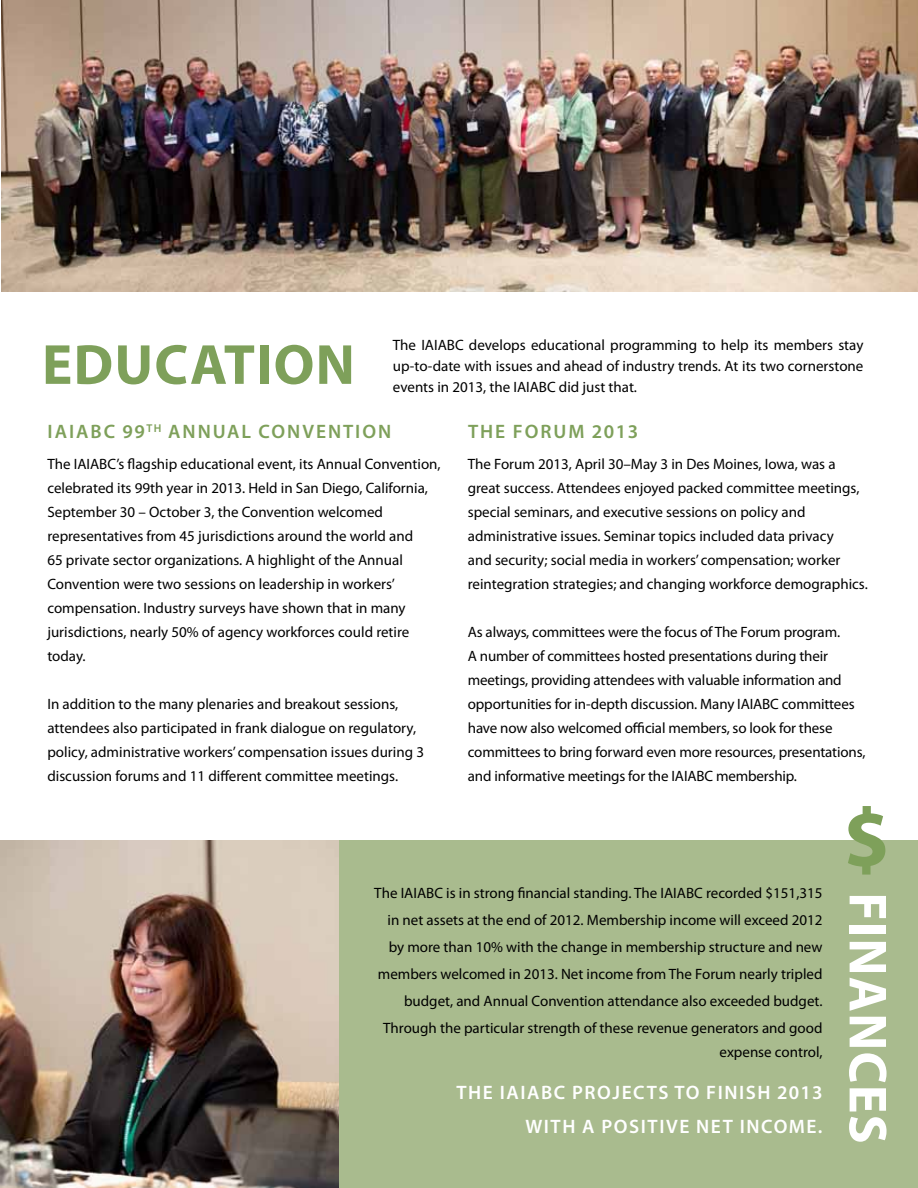
<style>
.page{position:relative;width:918px;height:1188px;background:#fff}
.page>*{position:absolute;margin:0;border:0;box-sizing:border-box;transform-origin:0 0}
.t1{font:700 84px "Myriad Pro";color:#7ea05a}
.t2{font:700 57px "Myriad Pro";letter-spacing:.02em;color:#7ea05a}
.t3{font:700 54px "Myriad Pro";letter-spacing:.02em;color:#fff}
.t4{font:600 19.5px/34.5px "Myriad Pro";letter-spacing:.08em;color:#fff;text-align:right}
.t5{font:600 19.5px "Myriad Pro";letter-spacing:.1em;color:#7ea05a}
.t6{font:15px/24px "Myriad Pro";color:#000}
</style>
<div class="page">
<div style="left:338px;top:841px;width:580px;height:347px;background:#a9bb8e"></div>
<img style="left:2px;top:0;width:916px;height:292px">
<img style="left:0;top:841px;width:338px;height:347px">
<h2 class="t2" style="left:42px;top:327px;width:314px">EDUCATION</h2>
<p class="t6" style="left:393px;top:332px;width:36px">The IAIA</p>
<p class="t6" style="left:393px;top:334px;width:472px;line-height:21px;text-align:justify;text-indent:54px">BC develops educational programming to help its members stay up-to-date with issues and ahead of industry trends. At its two cornerstone events in 2013, the IAIA</p>
<p class="t6" style="left:539px;top:374px;width:100px">BC did just that.</p>
<h3 class="t5" style="left:48px;top:419px;width:11px">IAIA</h3>
<h3 class="t5" style="left:90px;top:419px;width:302px">BC 99<sup>TH</sup> ANNUAL CONVENTION</h3>
<p class="t6" style="left:47px;top:452px;width:34px">The IAIA</p>
<p class="t6" style="left:47px;top:452px;width:395px;text-indent:52px">BC’s flagship educational event, its Annual Convention, celebrated its 99th year in 2013. Held in San Diego, California, September 30 – October 3, the Convention welcomed representatives from 45 jurisdictions around the world and<br>65 private sector organizations. A highlight of the Annual Convention were two sessions on leadership in workers’ compensation. I ndustry surveys have shown that in many jurisdictions, nearly 50% of agency workforces could retire today.</p>
<p class="t6" style="left:47px;top:692px;width:378px">I n addition to the many plenaries and breakout sessions, attendees also participated in frank dialogue on regulatory, policy, administrative workers’ compensation issues during 3 discussion forums and 11 different committee meetings.</p>
<h3 class="t5" style="left:468px;top:419px;width:172px">THE FORUM 2013</h3>
<p class="t6" style="left:468px;top:452px;width:401px">The Forum 2013, April 30–May 3 in Des Moines, Iowa, was a great success. Attendees enjoyed packed committee meetings, special seminars, and executive sessions on policy and administrative issues. Seminar topics included data privacy<br>and security; social media in workers’ compensation; worker reintegration strategies; and changing workforce demographics.</p>
<p class="t6" style="left:468px;top:620px;width:375px">As always, committees were the focus of The Forum program.<br>A number of committees hosted presentations during their meetings, providing attendees with valuable information and opportunities for in-depth discussion. Many IAIA</p>
<p class="t6" style="left:468px;top:692px;width:399px;text-indent:294px">BC committees have now also welcomed official members, so look for these committees to bring forward even more resources, presentations, and informative meetings for the IAIA</p>
<p class="t6" style="left:696px;top:764px;width:102px">BC membership.</p>
<h1 class="t1" style="left:843px;top:784px;width:48px">$</h1>
<p class="t6" style="left:378px;top:879px;width:446px;line-height:27px;text-align:right">BC recorded $151,315<br>in net assets at the end of 2012. Membership income will exceed 2012 by more than 10% with the change in membership structure and new members welcomed in 2013. Net income from The Forum nearly tripled budget, and Annual Convention attendance also exceeded budget.<br>Through the particular strength of these revenue generators and good</p>
<p class="t6" style="left:720px;top:1040px;width:105px">expense control,</p>
<h3 class="t4" style="left:456px;top:1074px;width:54px">THE IAIA</h3>
<p class="t6" style="left:374px;top:881px;width:34px">The IAIA</p>
<p class="t6" style="left:426px;top:881px;width:242px">BC is in strong financial standing. The IAIA</p>
<h3 class="t4" style="left:525px;top:1074px;width:299px">BC PROJECTS TO FINISH 2013<br>WITH A POSITIVE NET INCOME.</h3>
<h3 class="t3" style="left:903px;top:892px;width:253px;rotate:90deg">FINANCES</h3>
</div>
